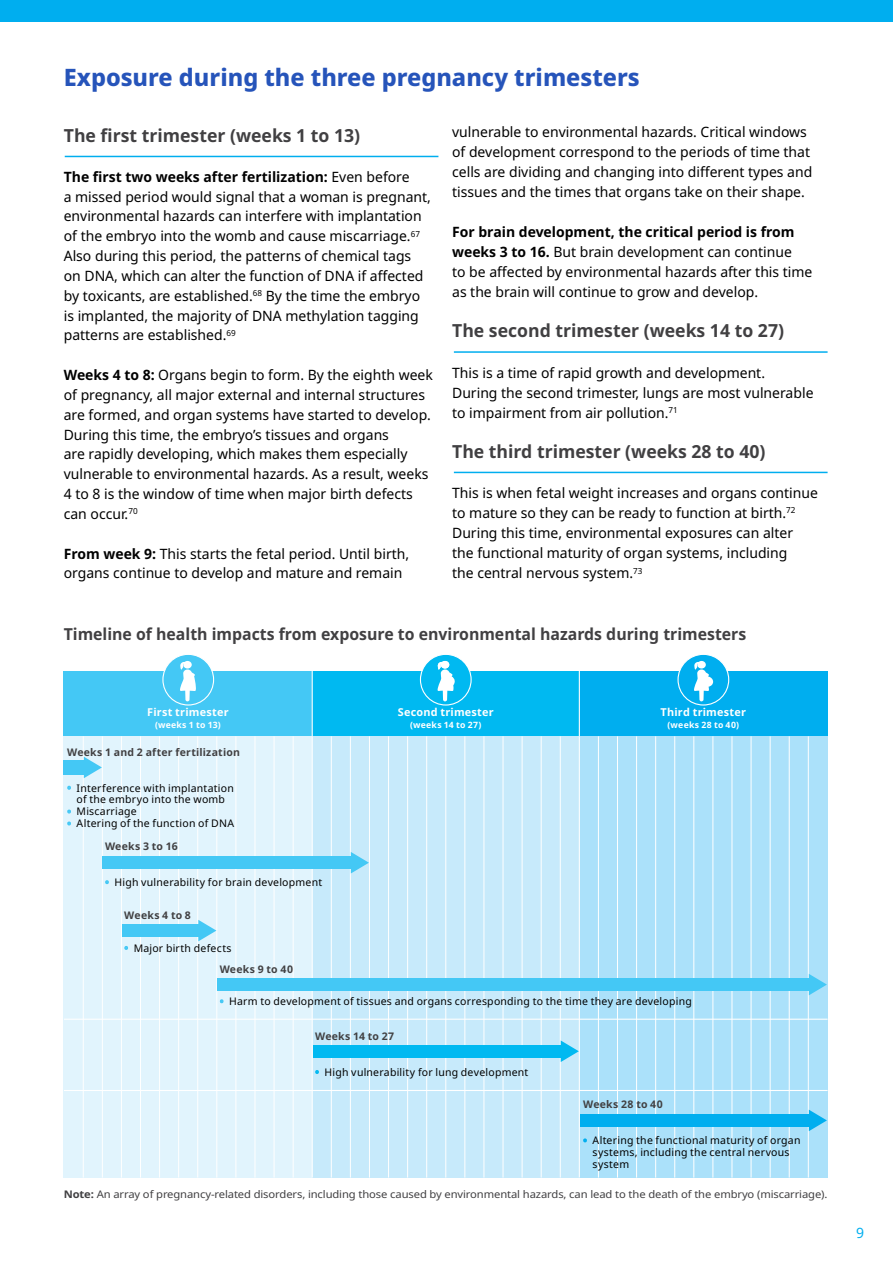
<style>
.page{position:relative;width:893px;height:1263px;background:#fff}
.page>*{position:absolute;margin:0;border:0;box-sizing:border-box;transform-origin:0 0}
.t1{font:800 24px "Noto Sans";color:#2654ba}
.t2{font:700 18px "Noto Sans";color:#414042}
.t3{font:700 16.5px "Noto Sans";color:#414042;scale:.96 1}
.t4{font:14.25px/19.8px "Noto Sans";color:#000}
.t5{font:14.25px "Noto Sans";color:#00aeef}
.t6{font:700 10.8px "Noto Sans";letter-spacing:.02em;color:#fff}
.t7{font:10.5px/12px "Noto Sans";letter-spacing:.02em;color:#000}
.t8{font:10.5px "Noto Sans";letter-spacing:-.01em;color:#414042;scale:1.07 1}
.t9{font:700 10.5px "Noto Sans";letter-spacing:.02em;color:#414042}
.t10{font:700 8.7px "Noto Sans";letter-spacing:.025em;color:#fff}
.s1{font-weight:700}
.s2{color:#44c8f5}
.s3{font-weight:700;color:#414042}
.s4{color:#00b9f1}
.s5{color:#00aeef}
</style>
<div class="page">
<div style="left:64px;top:736px;width:248px;height:441px;background:#e1f4fd"></div>
<div style="left:312px;top:736px;width:267px;height:441px;background:#c7eafb"></div>
<div style="left:579px;top:736px;width:249px;height:441px;background:#abe1fa"></div>
<hr style="left:83px;top:736px;width:1px;height:441px;background:#fff">
<hr style="left:102px;top:736px;width:1px;height:441px;background:#fff">
<hr style="left:121px;top:736px;width:1px;height:441px;background:#fff">
<hr style="left:140px;top:736px;width:1px;height:441px;background:#fff">
<hr style="left:159px;top:736px;width:1px;height:441px;background:#fff">
<hr style="left:178px;top:736px;width:1px;height:441px;background:#fff">
<hr style="left:197px;top:736px;width:1px;height:441px;background:#fff">
<hr style="left:217px;top:736px;width:1px;height:441px;background:#fff">
<hr style="left:236px;top:736px;width:1px;height:441px;background:#fff">
<hr style="left:255px;top:736px;width:1px;height:441px;background:#fff">
<hr style="left:274px;top:736px;width:1px;height:441px;background:#fff">
<hr style="left:293px;top:736px;width:1px;height:441px;background:#fff">
<hr style="left:312px;top:736px;width:1px;height:441px;background:#fff">
<hr style="left:331px;top:736px;width:1px;height:441px;background:#fff">
<hr style="left:350px;top:736px;width:1px;height:441px;background:#fff">
<hr style="left:369px;top:736px;width:1px;height:441px;background:#fff">
<hr style="left:388px;top:736px;width:1px;height:441px;background:#fff">
<hr style="left:407px;top:736px;width:1px;height:441px;background:#fff">
<hr style="left:426px;top:736px;width:1px;height:441px;background:#fff">
<hr style="left:445px;top:736px;width:1px;height:441px;background:#fff">
<hr style="left:465px;top:736px;width:1px;height:441px;background:#fff">
<hr style="left:484px;top:736px;width:1px;height:441px;background:#fff">
<hr style="left:503px;top:736px;width:1px;height:441px;background:#fff">
<hr style="left:522px;top:736px;width:1px;height:441px;background:#fff">
<hr style="left:541px;top:736px;width:1px;height:441px;background:#fff">
<hr style="left:560px;top:736px;width:1px;height:441px;background:#fff">
<hr style="left:579px;top:736px;width:1px;height:441px;background:#fff">
<hr style="left:598px;top:736px;width:1px;height:441px;background:#fff">
<hr style="left:617px;top:736px;width:1px;height:441px;background:#fff">
<hr style="left:636px;top:736px;width:1px;height:441px;background:#fff">
<hr style="left:655px;top:736px;width:1px;height:441px;background:#fff">
<hr style="left:674px;top:736px;width:1px;height:441px;background:#fff">
<hr style="left:693px;top:736px;width:1px;height:441px;background:#fff">
<hr style="left:713px;top:736px;width:1px;height:441px;background:#fff">
<hr style="left:732px;top:736px;width:1px;height:441px;background:#fff">
<hr style="left:751px;top:736px;width:1px;height:441px;background:#fff">
<hr style="left:770px;top:736px;width:1px;height:441px;background:#fff">
<hr style="left:789px;top:736px;width:1px;height:441px;background:#fff">
<hr style="left:808px;top:736px;width:1px;height:441px;background:#fff">
<div style="left:64px;top:671px;width:248px;height:65px;background:#44c8f5"></div>
<div style="left:312px;top:671px;width:267px;height:65px;background:#00b9f1"></div>
<div style="left:579px;top:671px;width:249px;height:65px;background:#00aeef"></div>
<div style="left:64px;top:760px;width:20px;height:15px;background:#44c8f5"></div>
<hr style="left:64px;top:1019px;width:764px;height:1px;background:#fff">
<hr style="left:64px;top:1090px;width:764px;height:1px;background:#fff">
<hr style="left:312px;top:653px;width:1px;height:83px;background:#fff">
<hr style="left:579px;top:653px;width:1px;height:83px;background:#fff">
<svg style="left:84px;top:757px;width:18px;height:21px"></svg>
<div style="left:103px;top:857px;width:248px;height:12px;background:#44c8f5"></div>
<svg style="left:351px;top:852px;width:18px;height:21px"></svg>
<div style="left:122px;top:924px;width:77px;height:13px;background:#44c8f5"></div>
<svg style="left:198px;top:920px;width:18px;height:21px"></svg>
<div style="left:217px;top:978px;width:592px;height:13px;background:#44c8f5"></div>
<svg style="left:809px;top:974px;width:18px;height:21px"></svg>
<div style="left:580px;top:1114px;width:229px;height:12px;background:#00aeef"></div>
<svg style="left:809px;top:1110px;width:18px;height:21px"></svg>
<div style="left:313px;top:1045px;width:249px;height:12px;background:#00b9f1"></div>
<svg style="left:561px;top:1040px;width:18px;height:22px"></svg>
<div style="left:163px;top:654px;width:51px;height:51px;background:#44c8f5;border-radius:50%"></div>
<div style="left:162px;top:654px;width:52px;height:51px;border:1px solid #fff;border-radius:50%"></div>
<div style="left:420px;top:654px;width:51px;height:51px;background:#00b9f1;border-radius:50%"></div>
<div style="left:420px;top:654px;width:52px;height:51px;border:1px solid #fff;border-radius:50%"></div>
<div style="left:678px;top:654px;width:51px;height:51px;background:#00aeef;border-radius:50%"></div>
<div style="left:677px;top:654px;width:52px;height:51px;border:1px solid #fff;border-radius:50%"></div>
<svg style="left:694px;top:661px;width:19px;height:40px"></svg>
<svg style="left:437px;top:661px;width:18px;height:40px"></svg>
<svg style="left:180px;top:661px;width:16px;height:40px"></svg>
<hr style="left:454px;top:472px;width:374px;height:1px;background:#00aeef">
<hr style="left:454px;top:351px;width:374px;height:2px;background:#00aeef">
<hr style="left:65px;top:156px;width:373px;height:1px;background:#00aeef">
<div style="left:0;top:0;width:893px;height:21px;background:#00aeef"></div>
<h1 class="t1" style="left:64px;top:60px;width:577px">Exposure during the three pregnancy trimesters</h1>
<p class="t2" style="left:64px;top:123px;width:298px">The first trimester (weeks 1 to 13)</p>
<p class="t4" style="left:64px;top:167px;width:369px"><span class="s1">The first two weeks after fertilization:</span> Even before<br>a missed period would signal that a woman is pregnant, environmental hazards can interfere with implantation of the embryo into the womb and cause miscarriage.<sup>67<br></sup>Also during this period, the patterns of chemical tags on DNA, which can alter the function of DNA if affected by toxicants, are established.<sup>68</sup> By the time the embryo is implanted, the majority of DNA methylation tagging patterns are established.<sup>69</sup></p>
<p class="t4" style="left:64px;top:365px;width:371px"><span class="s1">Weeks 4 to 8:</span> Organs begin to form. By the eighth week of pregnancy, all major external and internal structures are formed, and organ systems have started to develop.<br>During this time, the embryo’s tissues and organs<br>are rapidly developing, which makes them especially vulnerable to environmental hazards. As a result, weeks 4 to 8 is the window of time when major birth defects can occur.<sup>70</sup></p>
<p class="t4" style="left:64px;top:544px;width:347px"><span class="s1">From week 9:</span> This starts the fetal period. Until birth, organs continue to develop and mature and remain</p>
<p class="t4" style="left:452px;top:122px;width:362px">vulnerable to environmental hazards. Critical windows of development correspond to the periods of time that cells are dividing and changing into different types and tissues and the times that organs take on their shape.</p>
<p class="t4" style="left:452px;top:222px;width:362px"><span class="s1">For brain development, the critical period is from weeks 3 to 16.</span> But brain development can continue<br>to be affected by environmental hazards after this time as the brain will continue to grow and develop.</p>
<p class="t2" style="left:452px;top:318px;width:333px">The second trimester (weeks 14 to 27)</p>
<p class="t4" style="left:452px;top:363px;width:363px">This is a time of rapid growth and development.<br>During the second trimester, lungs are most vulnerable to impairment from air pollution.<sup>71</sup></p>
<p class="t2" style="left:452px;top:439px;width:315px">The third trimester (weeks 28 to 40)</p>
<p class="t4" style="left:452px;top:483px;width:367px">This is when fetal weight increases and organs continue to mature so they can be ready to function at birth.<sup>72<br></sup>During this time, environmental exposures can alter the functional maturity of organ systems, including<br>the central nervous system.<sup>73</sup></p>
<p class="t3" style="left:64px;top:622px;width:713px">Timeline of health impacts from exposure to environmental hazards during trimesters</p>
<p class="t6" style="left:147px;top:704px;width:83px">First trimester</p>
<p class="t10" style="left:155px;top:718px;width:67px">(weeks 1 to 13)</p>
<p class="t9" style="left:67px;top:744px;width:174px">Weeks 1 and 2 after fertilization</p>
<p class="t7" style="left:67px;top:782px;width:168px;text-align:center"><span class="s2">•</span> Interference with implantation of the embryo into the womb</p>
<p class="t7" style="left:67px;top:806px;width:71px"><span class="s2">•</span> Miscarriage</p>
<p class="t7" style="left:67px;top:818px;width:168px"><span class="s2">•</span> Altering of the function of DNA</p>
<p class="t6" style="left:398px;top:704px;width:98px">Second trimester</p>
<p class="t10" style="left:410px;top:718px;width:73px">(weeks 14 to 27)</p>
<p class="t6" style="left:661px;top:704px;width:87px">Third trimester</p>
<p class="t10" style="left:668px;top:718px;width:73px">(weeks 28 to 40)</p>
<p class="t9" style="left:105px;top:839px;width:74px">Weeks 3 to 16</p>
<p class="t7" style="left:105px;top:876px;width:219px"><span class="s2">•</span> High vulnerability for brain development</p>
<p class="t9" style="left:124px;top:908px;width:68px">Weeks 4 to 8</p>
<p class="t7" style="left:220px;top:938px;width:75px;line-height:20.9px;text-indent:-95px"><span class="s2">•</span> Major birth defects<br><span class="s3">Weeks 9 to 40</span></p>
<p class="t7" style="left:220px;top:995px;width:474px"><span class="s2">•</span> Harm to development of tissues and organs corresponding to the time they are developing</p>
<p class="t9" style="left:315px;top:1029px;width:81px">Weeks 14 to 27</p>
<p class="t7" style="left:315px;top:1066px;width:215px"><span class="s4">•</span> High vulnerability for lung development</p>
<p class="t9" style="left:583px;top:1097px;width:81px">Weeks 28 to 40</p>
<p class="t7" style="left:593px;top:1135px;width:209px;text-indent:-9px"><span class="s5">•</span> Altering the functional maturity of organ systems, including the central nervous system</p>
<p class="t8" style="left:64px;top:1186px;width:715px"><span class="s1">Note:</span> An array of pregnancy-related disorders, including those caused by environmental hazards, can lead to the death of the embryo (miscarriage).</p>
<p class="t5" style="left:856px;top:1223px;width:9px">9</p>
</div>
